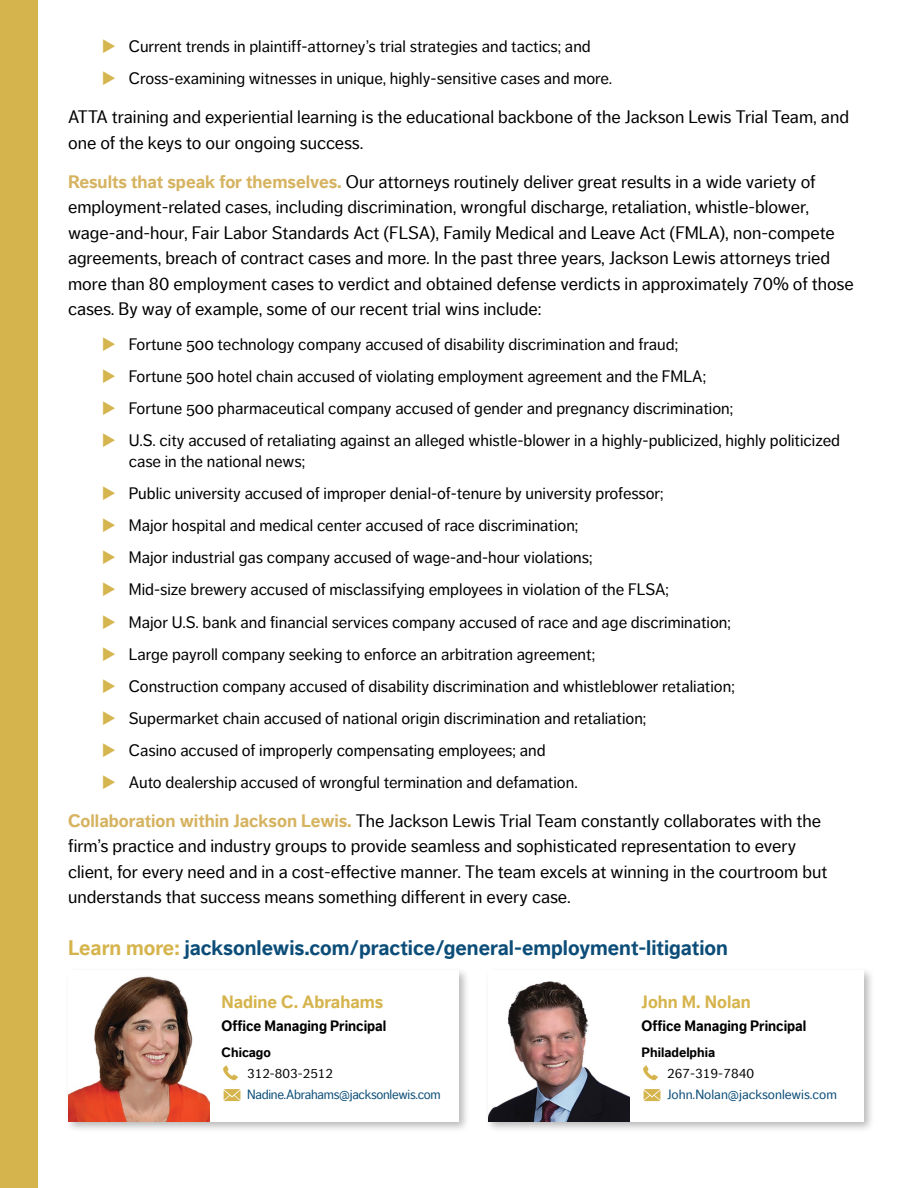
<style>
.page{position:relative;width:918px;height:1188px;background:#fff}
.page>*{position:absolute;margin:0;border:0;box-sizing:border-box;transform-origin:0 0}
.t1{font:700 21px "Dagny Offc";color:#0b4d78}
.t2{font:18px/25.5px "Dagny Offc";color:#000}
.t3{font:700 17.85px "Dagny Offc";color:#d6b44d}
.t4{font:16.5px/32.1px "Dagny OT";color:#000}
.t5{font:700 15px "Dagny Offc";color:#000;scale:.96 1}
.t6{font:700 13.5px "Dagny Offc";color:#000}
.t7{font:13.5px "Dagny Offc";color:#000}
.t8{font:13.35px "Dagny Offc";letter-spacing:-.02em;color:#0b4d78}
.t9{font:13.35px "Dagny Offc";color:#0b4d78}
.t10{font:13.35px "Dagny Offc";color:#000}
.s1{font-weight:700;color:#d6b361}
.s2{color:#d6b44d}
</style>
<div class="page">
<div style="left:0;top:0;width:38px;height:1188px;background:#d6b44d"></div>
<div style="left:65px;top:967px;width:405px;height:166px;background:#000;opacity:.28"></div>
<div style="left:69px;top:971px;width:390px;height:151px;background:#fff"></div>
<img style="left:69px;top:976px;width:141px;height:146px">
<svg style="left:223px;top:1065px;width:15px;height:15px"></svg>
<svg style="left:224px;top:1089px;width:16px;height:12px"></svg>
<div style="left:485px;top:967px;width:390px;height:166px;background:#000;opacity:.28"></div>
<div style="left:489px;top:971px;width:375px;height:151px;background:#fff"></div>
<img style="left:489px;top:981px;width:141px;height:141px">
<svg style="left:643px;top:1065px;width:15px;height:15px"></svg>
<svg style="left:644px;top:1089px;width:16px;height:12px"></svg>
<p class="t4" style="left:129px;top:31px;width:485px">Current trends in plaintiff-attorney’s trial strategies and tactics; and<br>Cross-examining witnesses in unique, highly-sensitive cases and more.</p>
<p class="t2" style="left:68px;top:105px;width:783px">ATTA training and experiential learning is the educational backbone of the Jackson Lewis Trial Team, and one of the keys to our ongoing success.</p>
<p class="t2" style="left:68px;top:170px;width:787px"><span class="s1">Results that speak for themselves.</span> Our attorneys routinely deliver great results in a wide variety of employment-related cases, including discrimination, wrongful discharge, retaliation, whistle-blower, wage-and-hour, Fair Labor Standards Act (FLSA), Family Medical and Leave Act (FMLA), non-compete agreements, breach of contract cases and more. In the past three years, Jackson Lewis attorneys tried more than 80 employment cases to verdict and obtained defense verdicts in approximately 70% of those cases. By way of example, some of our recent trial wins include:</p>
<p class="t4" style="left:129px;top:328px;width:713px">Fortune 500 technology company accused of disability discrimination and fraud;<br>Fortune 500 hotel chain accused of violating employment agreement and the FMLA;<br>Fortune 500 pharmaceutical company accused of gender and pregnancy discrimination;<br>U.S. city accused of retaliating against an alleged whistle-blower in a highly-publicized, highly politicized</p>
<p class="t4" style="left:129px;top:446px;width:607px">case in the national news;<br>Public university accused of improper denial-of-tenure by university professor;<br>Major hospital and medical center accused of race discrimination;<br>Major industrial gas company accused of wage-and-hour violations;<br>Mid-size brewery accused of misclassifying employees in violation of the FLSA;<br>Major U.S. bank and financial services company accused of race and age discrimination; Large payroll company seeking to enforce an arbitration agreement;<br>Construction company accused of disability discrimination and whistleblower retaliation; Supermarket chain accused of national origin discrimination and retaliation;<br>Casino accused of improperly compensating employees; and<br>Auto dealership accused of wrongful termination and defamation.</p>
<p class="t2" style="left:68px;top:808px;width:761px"><span class="s1">Collaboration within Jackson Lewis.</span> The Jackson Lewis Trial Team constantly collaborates with the firm’s practice and industry groups to provide seamless and sophisticated representation to every client, for every need and in a cost-effective manner. The team excels at winning in the courtroom but understands that success means something different in every case.</p>
<p class="t1" style="left:68px;top:937px;width:661px"><span class="s2">Learn more:</span> jacksonlewis.com/practice/general-employment-litigation</p>
<p class="t3" style="left:222px;top:992px;width:163px">Nadine C. Abrahams</p>
<p class="t5" style="left:222px;top:1018px;width:173px">Office Managing Principal</p>
<p class="t6" style="left:222px;top:1045px;width:51px">Chicago</p>
<p class="t10" style="left:247px;top:1066px;width:88px">312-803-2512</p>
<p class="t8" style="left:247px;top:1088px;width:195px">Nadine.Abrahams@jacksonlewis.com</p>
<p class="t3" style="left:642px;top:992px;width:111px">John M. Nolan</p>
<p class="t5" style="left:642px;top:1018px;width:173px">Office Managing Principal</p>
<p class="t6" style="left:642px;top:1045px;width:75px">Philadelphia</p>
<p class="t7" style="left:667px;top:1067px;width:88px">267-319-7840</p>
<p class="t9" style="left:667px;top:1088px;width:171px">John.Nolan@jacksonlewis.com</p>
</div>
